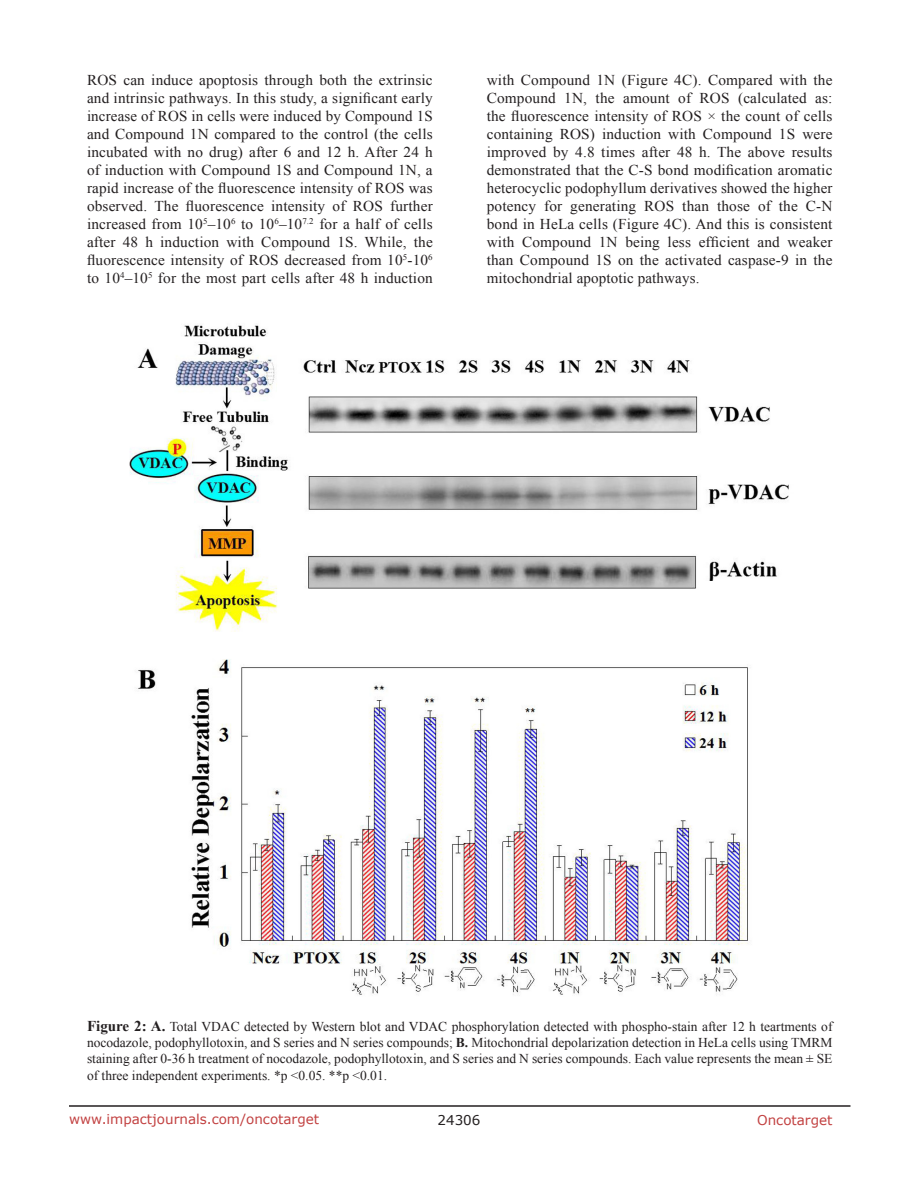
<style>
.page{position:relative;width:918px;height:1188px;background:#fff}
.page>*{position:absolute;margin:0;border:0;box-sizing:border-box;transform-origin:0 0}
.BodyText{font:15px/18px "Times New Roman";letter-spacing:.01em;color:#231f20;text-align:justify}
.figuretext{font:13.5px/16.2px "Times New Roman";color:#231f20;text-align:justify}
.t1{font:13.5px "Verdana";color:#c24141}
.t2{font:13.5px "Verdana";color:#231f20}
.s1{font-weight:700;font-size:15px}
.s2{font-weight:700}
</style>
<div class="page">
<hr style="left:69px;top:1105px;width:781px;height:2px;background:#231f20">
<img style="left:129px;top:325px;width:660px;height:670px">
<p class="BodyText" style="left:87px;top:71px;width:347px">ROS can induce apoptosis through both the extrinsic and intrinsic pathways. In this study, a significant early increase of ROS in cells were induced by Compound 1S and Compound 1N compared to the control (the cells incubated with no drug) after 6 and 12 h. After 24 h of induction with Compound 1S and Compound 1N, a rapid increase of the fluorescence intensity of ROS was observed. The fluorescence intensity of ROS further increased from 10<sup>5</sup>–10<sup>6</sup> to 10<sup>6</sup>–10<sup>7.2</sup> for a half of cells after 48 h induction with Compound 1S. While, the fluorescence intensity of ROS decreased from 10<sup>5</sup>-10<sup>6 </sup>to 10<sup>4</sup>–10<sup>5</sup> for the most part cells after 48 h induction</p>
<p class="BodyText" style="left:487px;top:71px;width:347px">with Compound 1N (Figure 4C). Compared with the Compound 1N, the amount of ROS (calculated as: the fluorescence intensity of ROS × the count of cells containing ROS) induction with Compound 1S were improved by 4.8 times after 48 h. The above results demonstrated that the C-S bond modification aromatic heterocyclic podophyllum derivatives showed the higher potency for generating ROS than those of the C-N bond in HeLa cells (Figure 4C). And this is consistent with Compound 1N being less efficient and weaker than Compound 1S on the activated caspase-9 in the mitochondrial apoptotic pathways.</p>
<p class="figuretext" style="left:87px;top:1018px;width:747px"><span class="s1">Figure 2: A.</span> Total VDAC detected by Western blot and VDAC phosphorylation detected with phospho-stain after 12 h teartments of nocodazole, podophyllotoxin, and S series and N series compounds; <span class="s2">B.</span> Mitochondrial depolarization detection in HeLa cells using TMRM staining after 0-36 h treatment of nocodazole, podophyllotoxin, and S series and N series compounds. Each value represents the mean ± SE of three independent experiments. *p &lt;0.05. **p &lt;0.01.</p>
<p class="t1" style="left:69px;top:1110px;width:252px">www.impactjournals.com/oncotarget</p>
<p class="t2" style="left:438px;top:1111px;width:44px">24306</p>
<p class="t1" style="left:757px;top:1111px;width:77px">Oncotarget</p>
</div>
